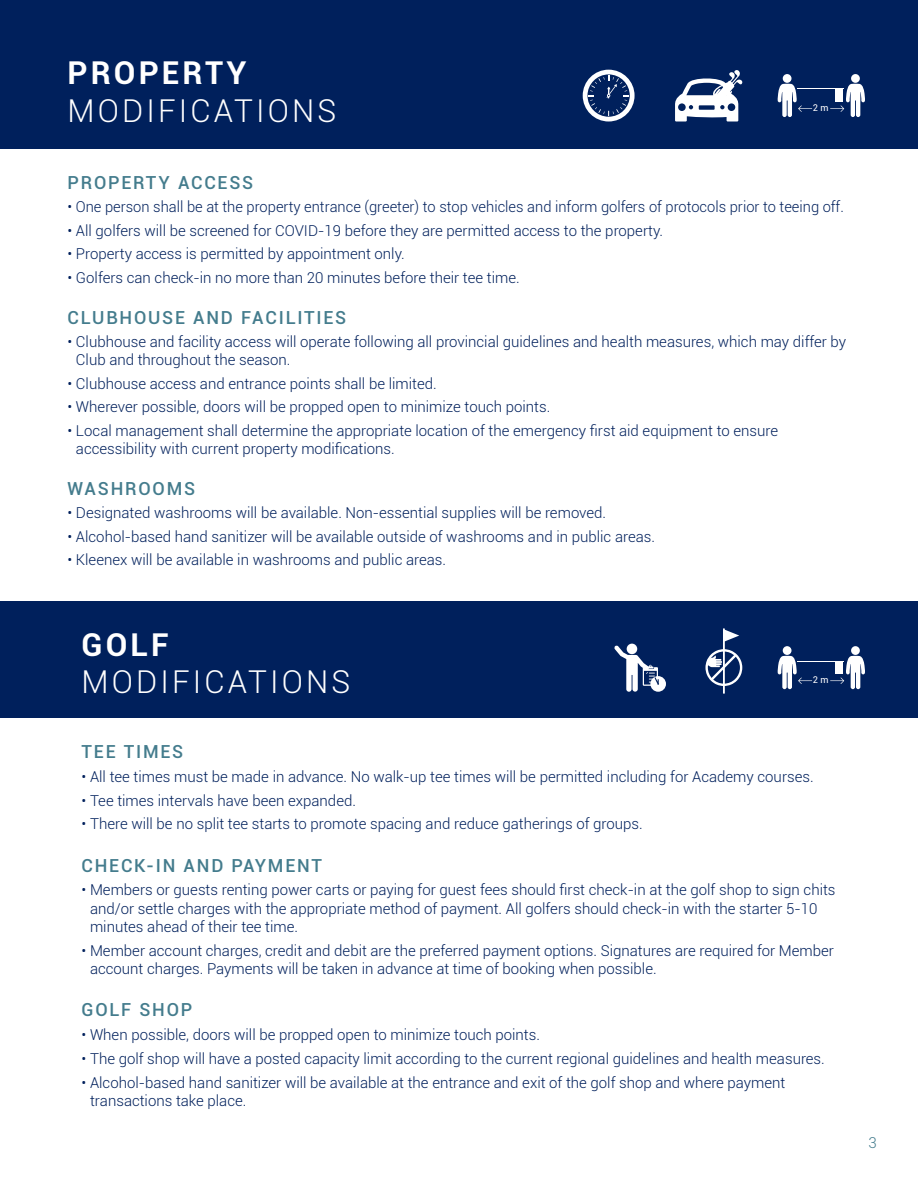
<style>
.page{position:relative;width:918px;height:1188px;background:#fff}
.page>*{position:absolute;margin:0;border:0;box-sizing:border-box;transform-origin:0 0}
.t1{font:300 31.5px "Roboto";letter-spacing:.1em;color:#fff}
.t2{font:700 31.5px "Roboto";letter-spacing:.1em;color:#fff}
.t3{font:500 18px "Roboto";letter-spacing:.1em;color:#447c8d}
.t4{font:300 15px/18.3px "Roboto";color:#00205c}
.t5{font:300 15px "Roboto";color:#447c8d}
.t6{font:9.3px "Roboto";color:#fff}
</style>
<div class="page">
<div style="left:0;top:0;width:918px;height:148px;background:#00205c"></div>
<div style="left:783px;top:74px;width:9px;height:9px;background:#fff;border-radius:50%"></div>
<div style="left:851px;top:74px;width:9px;height:9px;background:#fff;border-radius:50%"></div>
<hr style="left:798px;top:89px;width:37px;height:1px;background:#fff">
<svg style="left:830px;top:84px;width:35px;height:33px"></svg>
<svg style="left:778px;top:84px;width:34px;height:33px"></svg>
<svg style="left:675px;top:70px;width:68px;height:51px"></svg>
<svg style="left:583px;top:70px;width:52px;height:52px"></svg>
<div style="left:0;top:602px;width:918px;height:116px;background:#00205c"></div>
<div style="left:783px;top:646px;width:9px;height:9px;background:#fff;border-radius:50%"></div>
<div style="left:851px;top:646px;width:9px;height:9px;background:#fff;border-radius:50%"></div>
<hr style="left:798px;top:661px;width:37px;height:1px;background:#fff">
<svg style="left:830px;top:656px;width:35px;height:33px"></svg>
<svg style="left:778px;top:656px;width:34px;height:33px"></svg>
<svg style="left:705px;top:628px;width:37px;height:66px"></svg>
<div style="left:627px;top:644px;width:10px;height:10px;background:#fff;border-radius:50%"></div>
<svg style="left:614px;top:645px;width:52px;height:47px"></svg>
<h1 class="t2" style="left:68px;top:51px;width:181px">PROPERTY</h1>
<h1 class="t1" style="left:68px;top:89px;width:271px">MODIFICATIONS</h1>
<p class="t6" style="left:813px;top:101px;width:17px">2 m</p>
<p class="t3" style="left:68px;top:170px;width:187px">PROPERTY ACCESS</p>
<p class="t4" style="left:68px;top:197px;width:778px">• One person shall be at the property entrance (greeter) to stop vehicles and inform golfers of protocols prior to teeing off.</p>
<p class="t4" style="left:68px;top:221px;width:597px">• All golfers will be screened for COVID-19 before they are permitted access to the property.</p>
<p class="t4" style="left:68px;top:244px;width:339px">• Property access is permitted by appointment only.</p>
<p class="t4" style="left:68px;top:268px;width:454px">• Golfers can check-in no more than 20 minutes before their tee time.</p>
<p class="t3" style="left:68px;top:305px;width:280px">CLUBHOUSE AND FACILITIES</p>
<p class="t4" style="left:76px;top:333px;width:772px;text-indent:-8px">• Clubhouse and facility access will operate following all provincial guidelines and health measures, which may differ by<br>Club and throughout the season.</p>
<p class="t4" style="left:68px;top:374px;width:371px">• Clubhouse access and entrance points shall be limited.</p>
<p class="t4" style="left:68px;top:397px;width:484px">• Wherever possible, doors will be propped open to minimize touch points.</p>
<p class="t4" style="left:76px;top:421px;width:704px;text-indent:-8px">• Local management shall determine the appropriate location of the emergency first aid equipment to ensure accessibility with current property modifications.</p>
<p class="t3" style="left:68px;top:476px;width:129px">WASHROOMS</p>
<p class="t4" style="left:68px;top:503px;width:540px">• Designated washrooms will be available. Non-essential supplies will be removed.</p>
<p class="t4" style="left:68px;top:527px;width:589px">• Alcohol-based hand sanitizer will be available outside of washrooms and in public areas.</p>
<p class="t4" style="left:68px;top:550px;width:380px">• Kleenex will be available in washrooms and public areas.</p>
<h1 class="t2" style="left:82px;top:622px;width:89px">GOLF</h1>
<h1 class="t1" style="left:82px;top:660px;width:271px">MODIFICATIONS</h1>
<p class="t6" style="left:813px;top:673px;width:17px">2 m</p>
<p class="t3" style="left:82px;top:739px;width:103px">TEE TIMES</p>
<p class="t4" style="left:82px;top:767px;width:734px">• All tee times must be made in advance. No walk-up tee times will be permitted including for Academy courses.</p>
<p class="t4" style="left:82px;top:791px;width:276px">• Tee times intervals have been expanded.</p>
<p class="t4" style="left:82px;top:814px;width:563px">• There will be no split tee starts to promote spacing and reduce gatherings of groups.</p>
<p class="t3" style="left:82px;top:853px;width:242px">CHECK-IN AND PAYMENT</p>
<p class="t4" style="left:90px;top:880px;width:747px;text-indent:-8px">• Members or guests renting power carts or paying for guest fees should first check-in at the golf shop to sign chits and/or settle charges with the appropriate method of payment. All golfers should check-in with the starter 5-10 minutes ahead of their tee time.</p>
<p class="t4" style="left:90px;top:941px;width:746px;text-indent:-8px">• Member account charges, credit and debit are the preferred payment options. Signatures are required for Member account charges. Payments will be taken in advance at time of booking when possible.</p>
<p class="t3" style="left:82px;top:997px;width:112px">GOLF SHOP</p>
<p class="t4" style="left:82px;top:1025px;width:460px">• When possible, doors will be propped open to minimize touch points.</p>
<p class="t4" style="left:82px;top:1049px;width:745px">• The golf shop will have a posted capacity limit according to the current regional guidelines and health measures.</p>
<p class="t4" style="left:90px;top:1073px;width:697px;text-indent:-8px">• Alcohol-based hand sanitizer will be available at the entrance and exit of the golf shop and where payment transactions take place.</p>
<p class="t5" style="left:869px;top:1132px;width:10px">3</p>
</div>
